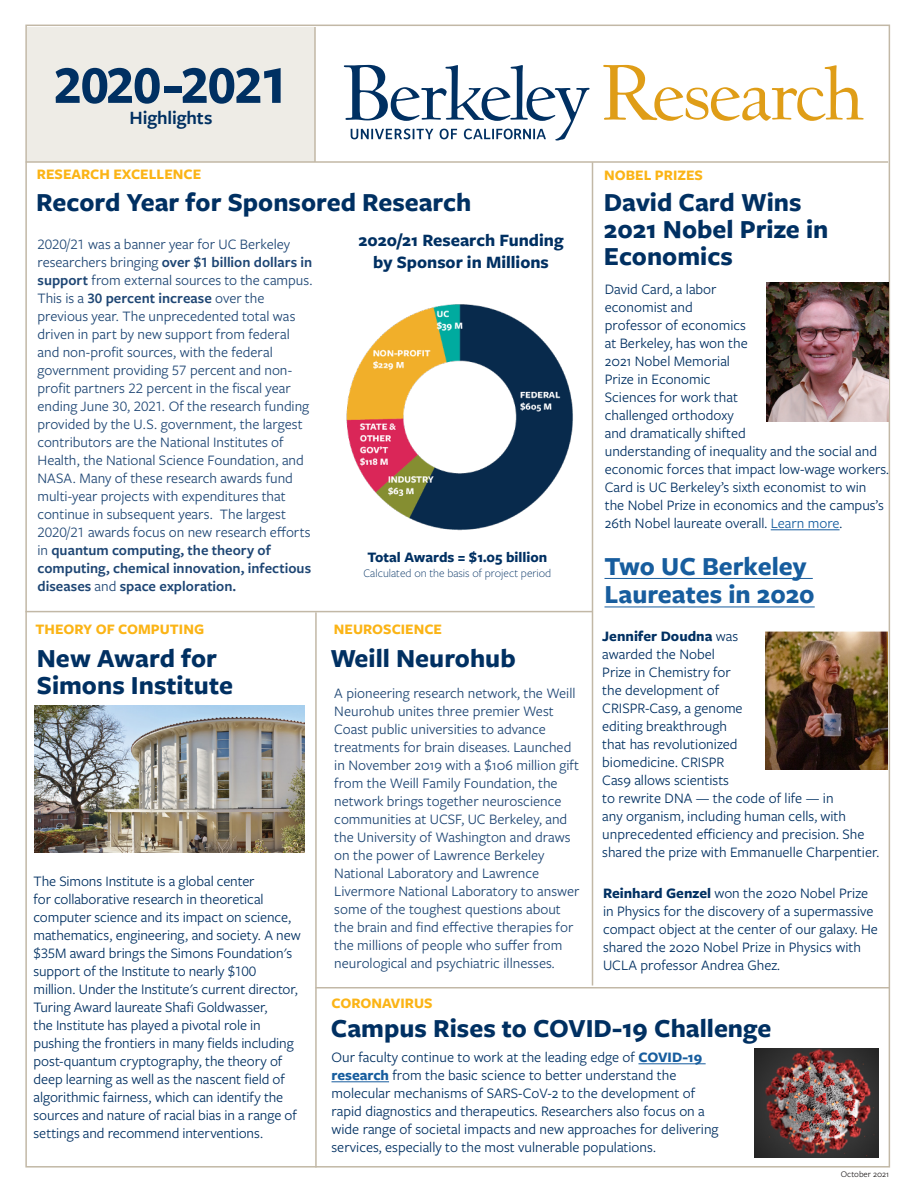
<style>
.page{position:relative;width:918px;height:1188px;background:#fff}
.page>*{position:absolute;margin:0;border:0;box-sizing:border-box;transform-origin:0 0}
.t1{font:700 55.5px "Freight Sans Pro";letter-spacing:-.015em;color:#003062}
.t2{font:700 27px/27px "Freight Sans Pro";color:#003062}
.t3{font:700 27px/28.5px "Freight Sans Pro";color:#175d9e}
.t4{font:600 19.5px "Freight Sans Pro";letter-spacing:-.005em;color:#003062}
.t5{font:700 18px "Freight Sans Pro";color:#003062}
.t6{font:15px/18px "Freight Sans Pro";color:#003062}
.t7{font:15px/18px "Freight Sans Pro";color:#1e4674}
.t8{font:700 15px "Freight Sans Pro";color:#fbb416}
.t9{font:700 15px "Freight Sans Pro";color:#003062}
.t10{font:300 12px "Freight Sans Pro";color:#003062}
.t11{font:9px "Freight Sans Pro";color:#231f20}
.s1{color:#175d9e}
.s2{font-weight:600}
.s3{font-weight:700}
.s4{font-weight:700;color:#175d9e}
</style>
<div class="page">
<div style="left:27px;top:27px;width:288px;height:135px;background:#eeece6"></div>
<hr style="left:26px;top:161px;width:862px;height:2px;background:#c2b8a6">
<hr style="left:592px;top:162px;width:1px;height:824px;background:#c2b8a6">
<hr style="left:314px;top:27px;width:2px;height:135px;background:#c2b8a6">
<svg style="left:603px;top:65px;width:261px;height:56px"></svg>
<svg style="left:344px;top:65px;width:246px;height:76px"></svg>
<hr style="left:316px;top:987px;width:574px;height:1px;background:#c2b8a6">
<hr style="left:315px;top:612px;width:2px;height:555px;background:#c2b8a6">
<hr style="left:604px;top:578px;width:209px;height:1px;background:#175d9e">
<hr style="left:604px;top:607px;width:211px;height:1px;background:#175d9e">
<hr style="left:638px;top:1064px;width:68px;height:1px;background:#175d9e">
<hr style="left:332px;top:1082px;width:57px;height:1px;background:#175d9e">
<img style="left:754px;top:1049px;width:125px;height:109px">
<img style="left:34px;top:705px;width:270px;height:148px">
<hr style="left:26px;top:611px;width:566px;height:1px;background:#c2b8a6">
<img style="left:766px;top:631px;width:122px;height:139px">
<img style="left:346px;top:304px;width:227px;height:227px">
<hr style="left:771px;top:530px;width:69px;height:1px;background:#175d9e">
<img style="left:766px;top:282px;width:123px;height:140px">
<p class="t1" style="left:54px;top:47px;width:236px">2020-2021</p>
<p class="t4" style="left:130px;top:104px;width:84px">Highlights</p>
<p class="t8" style="left:37px;top:164px;width:166px">RESEARCH EXCELLENCE</p>
<p class="t8" style="left:604px;top:165px;width:100px">NOBEL PRIZES</p>
<p class="t2" style="left:36px;top:187px;width:437px">Record Year for Sponsored Research</p>
<p class="t2" style="left:604px;top:188px;width:226px">David Card Wins<br>2021 Nobel Prize in<br>Economics</p>
<p class="t6" style="left:605px;top:279px;width:286px">David Card, a labor<br>economist and<br>professor of economics<br>at Berkeley, has won the<br>2021 Nobel Memorial<br>Prize in Economic<br>Sciences for work that<br>challenged orthodoxy<br>and dramatically shifted<br>understanding of inequality and the social and economic forces that impact low-wage workers.<br>Card is UC Berkeley’s sixth economist to win the Nobel Prize in economics and the campus’s<br>26th Nobel laureate overall. <span class="s1">Learn more</span>.</p>
<p class="t5" style="left:359px;top:228px;width:207px">2020/21 Research Funding</p>
<p class="t5" style="left:373px;top:250px;width:177px">by Sponsor in Millions</p>
<p class="t7" style="left:38px;top:235px;width:277px">2020/21 was a banner year for UC Berkeley researchers bringing <span class="s2">over $1 billion dollars in support</span> from external sources to the campus.<br>This is a <span class="s2">30 percent increase</span> over the previous year. The unprecedented total was driven in part by new support from federal and non-profit sources, with the federal government providing 57 percent and non&shy;profit partners 22 percent in the fiscal year ending June 30, 2021. Of the research funding provided by the U.S. government, the largest contributors are the National Institutes of Health, the National Science Foundation, and NASA. Many of these research awards fund multi-year projects with expenditures that continue in subsequent years. The largest 2020/21 awards focus on new research efforts in <span class="s2">quantum computing, the theory of computing, chemical innovation, infectious diseases</span> and <span class="s2">space exploration.</span></p>
<p class="t9" style="left:367px;top:547px;width:181px">Total Awards = $1.05 billion</p>
<p class="t10" style="left:363px;top:565px;width:189px">Calculated on the basis of project period</p>
<p class="t3" style="left:604px;top:551px;width:212px">Two UC Berkeley<br>Laureates in 2020</p>
<p class="t6" style="left:602px;top:627px;width:142px"><span class="s3">Jennifer Doudna</span> was awarded the Nobel<br>Prize in Chemistry for the development of<br>CRISPR-Cas9, a genome editing breakthrough that has revolutionized biomedicine. CRISPR</p>
<p class="t6" style="left:602px;top:771px;width:279px">Cas9 allows scientists<br>to rewrite DNA — the code of life — in<br>any organism, including human cells, with unprecedented efficiency and precision. She shared the prize with Emmanuelle Charpentier.</p>
<p class="t8" style="left:36px;top:619px;width:170px">THEORY OF COMPUTING</p>
<p class="t8" style="left:334px;top:619px;width:110px">NEUROSCIENCE</p>
<p class="t2" style="left:37px;top:643px;width:182px">New Award for</p>
<p class="t2" style="left:330px;top:643px;width:187px">Weill Neurohub</p>
<p class="t2" style="left:37px;top:670px;width:198px">Simons Institute</p>
<p class="t7" style="left:334px;top:683px;width:247px">A pioneering research network, the Weill Neurohub unites three premier West Coast public universities to advance treatments for brain diseases. Launched in November 2019 with a $106 million gift from the Weill Family Foundation, the network brings together neuroscience communities at UCSF, UC Berkeley, and the University of Washington and draws on the power of Lawrence Berkeley National Laboratory and Lawrence Livermore National Laboratory to answer some of the toughest questions about the brain and find effective therapies for the millions of people who suffer from neurological and psychiatric illnesses.</p>
<p class="t6" style="left:34px;top:871px;width:269px">The Simons Institute is a global center<br>for collaborative research in theoretical computer science and its impact on science, mathematics, engineering, and society. A new $35M award brings the Simons Foundation's support of the Institute to nearly $100 million. Under the Institute's current director, Turing Award laureate Shafi Goldwasser,<br>the Institute has played a pivotal role in pushing the frontiers in many fields including post-quantum cryptography, the theory of deep learning as well as the nascent field of algorithmic fairness, which can identify the sources and nature of racial bias in a range of settings and recommend interventions.</p>
<p class="t6" style="left:603px;top:884px;width:276px"><span class="s3">Reinhard Genzel</span> won the 2020 Nobel Prize in Physics for the discovery of a supermassive compact object at the center of our galaxy. He shared the 2020 Nobel Prize in Physics with UCLA professor Andrea Ghez.</p>
<p class="t8" style="left:332px;top:993px;width:103px">CORONAVIRUS</p>
<p class="t2" style="left:331px;top:1014px;width:442px">Campus Rises to COVID-19 Challenge</p>
<p class="t6" style="left:332px;top:1047px;width:389px">Our faculty continue to work at the leading edge of <span class="s4">COVID-19 research</span> from the basic science to better understand the molecular mechanisms of SARS-CoV-2 to the development of rapid diagnostics and therapeutics. Researchers also focus on a wide range of societal impacts and new approaches for delivering services, especially to the most vulnerable populations.</p>
<p class="t11" style="left:841px;top:1168px;width:50px">October 2021</p>
</div>
